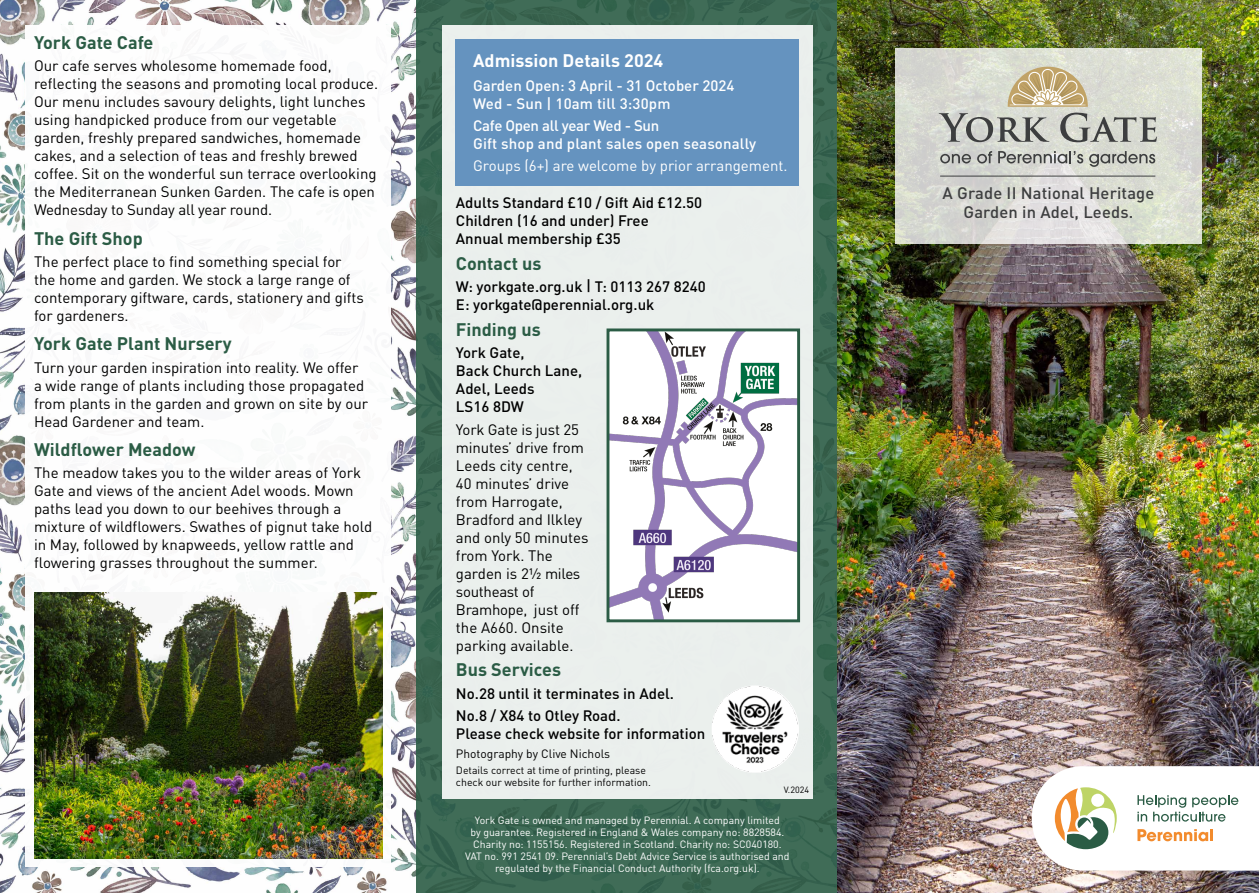
<style>
.page{position:relative;width:1259px;height:893px;background:#fff}
.page>*{position:absolute;margin:0;border:0;box-sizing:border-box;transform-origin:0 0}
.t1{font:700 18px "DIN Pro";color:#2b5c45}
.t2{font:700 18px "DIN Pro";color:#fff}
.t3{font:500 16.5px/19.5px "DIN Pro";letter-spacing:.01em;color:#3d3e3f;text-align:center}
.t4{font:15px/18px "DIN Pro";color:#000}
.t5{font:500 15px/18px "DIN Pro";color:#000}
.t6{font:500 15px/18px "DIN Pro";color:#fff}
.t7{font:15px "DIN Pro";color:#fff}
.t8{font:12px "DIN Pro";color:#000}
.t9{font:10.5px/12px "DIN Pro";color:#fff;text-align:center}
.t10{font:10.5px/12px "DIN Pro";color:#000}
.t11{font:9px "DIN Pro";color:#000}
</style>
<div class="page">
<img style="left:0;top:0;width:1259px;height:893px">
<div style="left:417px;top:0;width:421px;height:893px;background:linear-gradient(to right,#3c6853,#3c6853)"></div>
<div style="left:442px;top:26px;width:370px;height:773px;background:#ebefed"></div>
<div style="left:26px;top:26px;width:365px;height:841px;background:#fff"></div>
<img style="left:610px;top:332px;width:186px;height:286px">
<div style="left:606px;top:328px;width:194px;height:294px;border:3px solid #2b5c45"></div>
<div style="left:456px;top:40px;width:343px;height:146px;background:#6593bf"></div>
<img style="left:711px;top:685px;width:88px;height:88px;border-radius:44px">
<svg style="left:1031px;top:766px;width:228px;height:104px"></svg>
<img style="left:34px;top:593px;width:349px;height:266px">
<svg style="left:895px;top:49px;width:306px;height:195px;background:#dadcd4"></svg>
<hr style="left:940px;top:176px;width:215px;height:1px;background:#3d3e3f">
<svg style="left:938px;top:113px;width:111px;height:29px;background:#abada8"></svg>
<svg style="left:1060px;top:113px;width:96px;height:29px;background:#adaea8"></svg>
<svg style="left:940px;top:154px;width:31px;height:9px"></svg>
<svg style="left:977px;top:151px;width:15px;height:12px"></svg>
<svg style="left:998px;top:151px;width:85px;height:12px"></svg>
<svg style="left:1089px;top:151px;width:66px;height:16px"></svg>
<svg style="left:1007px;top:67px;width:81px;height:40px;background:#d0bf9a"></svg>
<p class="t1" style="left:34px;top:27px;width:121px">York Gate Cafe</p>
<p class="t4" style="left:34px;top:55px;width:346px">Our cafe serves wholesome homemade food, reflecting the seasons and promoting local produce.<br>Our menu includes savoury delights, light lunches using handpicked produce from our vegetable garden, freshly prepared sandwiches, homemade cakes, and a selection of teas and freshly brewed coffee. Sit on the wonderful sun terrace overlooking the Mediterranean Sunken Garden. The cafe is open Wednesday to Sunday all year round.</p>
<p class="t1" style="left:34px;top:223px;width:110px">The Gift Shop</p>
<p class="t4" style="left:34px;top:251px;width:331px">The perfect place to find something special for the home and garden. We stock a large range of contemporary giftware, cards, stationery and gifts for gardeners.</p>
<p class="t1" style="left:34px;top:329px;width:199px">York Gate Plant Nursery</p>
<p class="t4" style="left:34px;top:357px;width:335px">Turn your garden inspiration into reality. We offer a wide range of plants including those propagated from plants in the garden and grown on site by our Head Gardener and team.</p>
<p class="t1" style="left:34px;top:435px;width:163px">Wildflower Meadow</p>
<p class="t4" style="left:34px;top:462px;width:340px">The meadow takes you to the wilder areas of York Gate and views of the ancient Adel woods. Mown paths lead you down to our beehives through a mixture of wildflowers. Swathes of pignut take hold in May, followed by knapweeds, yellow rattle and flowering grasses throughout the summer.</p>
<p class="t2" style="left:473px;top:45px;width:192px">Admission Details 2024</p>
<p class="t6" style="left:473px;top:75px;width:263px">Garden Open: 3 April - 31 October 2024<br>Wed - Sun | 10am till 3:30pm</p>
<p class="t6" style="left:473px;top:115px;width:284px">Cafe Open all year Wed - Sun<br>Gift shop and plant sales open seasonally</p>
<p class="t7" style="left:473px;top:154px;width:316px">Groups (6+) are welcome by prior arrangement.</p>
<p class="t5" style="left:456px;top:192px;width:248px">Adults Standard £10 / Gift Aid £12.50<br>Children (16 and under) Free<br>Annual membership £35</p>
<p class="t1" style="left:456px;top:248px;width:87px">Contact us</p>
<p class="t5" style="left:456px;top:276px;width:251px">W: yorkgate.org.uk | T: 0113 267 8240<br>E: yorkgate@perennial.org.uk</p>
<p class="t1" style="left:456px;top:315px;width:86px">Finding us</p>
<p class="t5" style="left:456px;top:342px;width:128px">York Gate,<br>Back Church Lane,<br>Adel, Leeds<br>LS16 8DW</p>
<p class="t4" style="left:456px;top:419px;width:134px">York Gate is just 25 minutes’ drive from<br>Leeds city centre,<br>40 minutes’ drive from Harrogate,<br>Bradford and Ilkley and only 50 minutes from York. The garden is 2½ miles southeast of<br>Bramhope, just off the A660. Onsite parking available.</p>
<p class="t1" style="left:456px;top:655px;width:107px">Bus Services</p>
<p class="t5" style="left:456px;top:680px;width:219px;line-height:22.2px">No.28 until it terminates in Adel.<br>No.8 / X84 to Otley Road.</p>
<p class="t5" style="left:456px;top:723px;width:251px">Please check website for information</p>
<p class="t8" style="left:456px;top:744px;width:156px">Photography by Clive Nichols</p>
<p class="t10" style="left:456px;top:763px;width:196px">Details correct at time of printing, please check our website for further information.</p>
<p class="t9" style="left:465px;top:813px;width:326px">York Gate is owned and managed by Perennial. A company limited<br>by guarantee. Registered in England &amp; Wales company no: 8828584.<br>Charity no: 1155156. Registered in Scotland. Charity no: SC040180.<br>VAT no. 991 2541 09. Perennial’s Debt Advice Service is authorised and regulated by the Financial Conduct Authority (fca.org.uk).</p>
<p class="t11" style="left:784px;top:783px;width:27px">V.2024</p>
<p class="t3" style="left:942px;top:181px;width:213px">A Grade II National Heritage<br>Garden in Adel, Leeds.</p>
</div>
